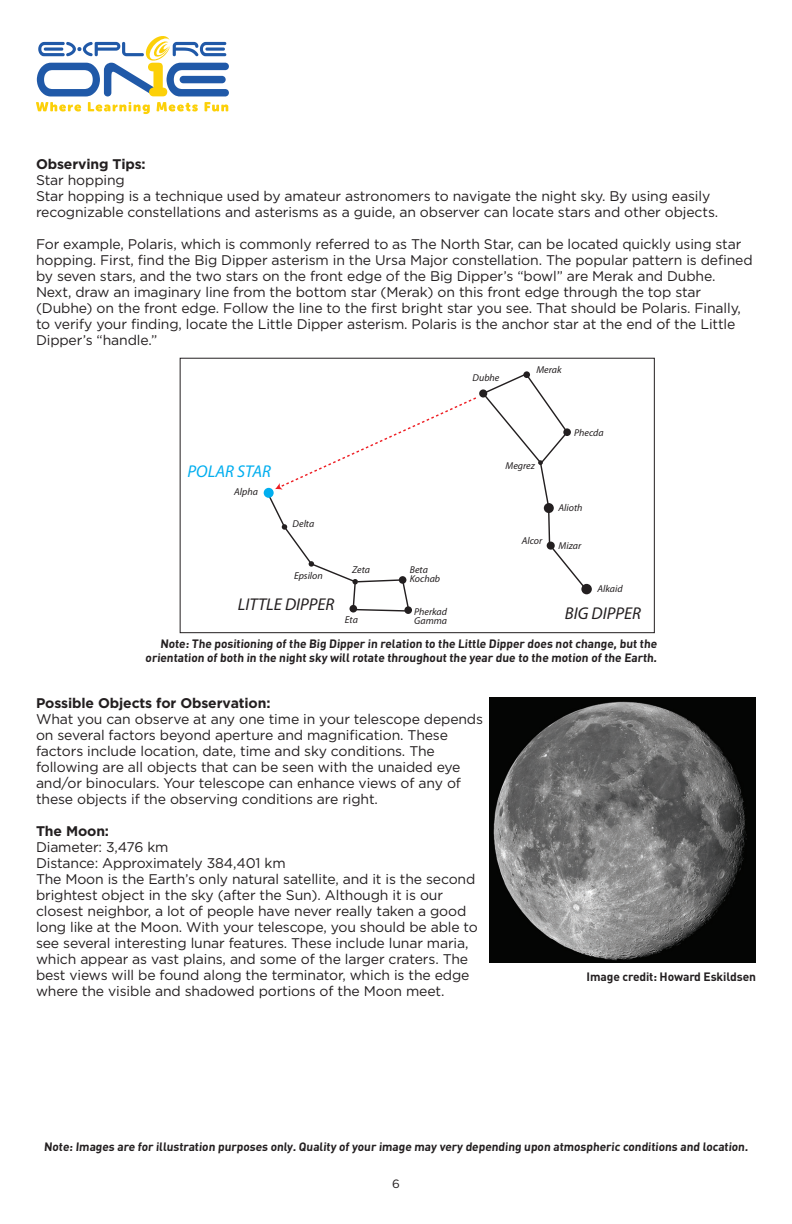
<style>
.page{position:relative;width:792px;height:1224px;background:#fff}
.page>*{position:absolute;margin:0;border:0;box-sizing:border-box;transform-origin:0 0}
.t1{font:italic 17.2px "Myriad Pro";color:#231f20}
.t2{font:italic 17.2px "Myriad Pro";color:#00aeef}
.t3{font:14px/16px "Gotham";letter-spacing:-.01em;color:#231f20}
.t4{font:700 14px "Gotham";letter-spacing:-.01em;color:#231f20}
.t5{font:700 12px/14px "DIN Pro";letter-spacing:-.01em;color:#231f20;text-align:right}
.t6{font:12px "Gotham";color:#231f20}
.t7{font:italic 10px/9.2px "Myriad Pro";color:#231f20}
</style>
<div class="page">
<svg style="left:37px;top:36px;width:192px;height:60px"></svg>
<svg style="left:36px;top:102px;width:45px;height:10px"></svg>
<svg style="left:88px;top:102px;width:62px;height:12px"></svg>
<svg style="left:157px;top:102px;width:41px;height:10px"></svg>
<svg style="left:205px;top:102px;width:23px;height:10px"></svg>
<img style="left:489px;top:697px;width:267px;height:265px">
<svg style="left:179px;top:357px;width:476px;height:277px"></svg>
<p class="t4" style="left:36px;top:156px;width:111px">Observing Tips:</p>
<p class="t3" style="left:36px;top:171px;width:684px">Star hopping<br>Star hopping is a technique used by amateur astronomers to navigate the night sky. By using easily recognizable constellations and asterisms as a guide, an observer can locate stars and other objects.</p>
<p class="t3" style="left:36px;top:235px;width:718px">For example, Polaris, which is commonly referred to as The North Star, can be located quickly using star hopping. First, find the Big Dipper asterism in the Ursa Major constellation. The popular pattern is defined by seven stars, and the two stars on the front edge of the Big Dipper’s “bowl” are Merak and Dubhe.<br>Next, draw an imaginary line from the bottom star (Merak) on this front edge through the top star (Dubhe) on the front edge. Follow the line to the first bright star you see. That should be Polaris. Finally, to verify your finding, locate the Little Dipper asterism. Polaris is the anchor star at the end of the Little Dipper’s “handle.”</p>
<p class="t2" style="left:188px;top:462px;width:85px">POLAR STAR</p>
<p class="t7" style="left:234px;top:488px;width:25px">Alpha</p>
<p class="t7" style="left:293px;top:519px;width:23px">Delta</p>
<p class="t7" style="left:294px;top:571px;width:30px">Epsilon</p>
<p class="t1" style="left:238px;top:595px;width:98px">LITTLE DIPPER</p>
<p class="t7" style="left:352px;top:565px;width:19px">Zeta</p>
<p class="t7" style="left:410px;top:565px;width:32px">Beta<br>Kochab</p>
<p class="t7" style="left:414px;top:607px;width:34px">Pherkad</p>
<p class="t7" style="left:345px;top:615px;width:14px">Eta</p>
<p class="t7" style="left:414px;top:616px;width:34px">Gamma</p>
<p class="t7" style="left:473px;top:373px;width:28px">Dubhe</p>
<p class="t7" style="left:537px;top:365px;width:27px">Merak</p>
<p class="t7" style="left:506px;top:462px;width:31px">Megrez</p>
<p class="t7" style="left:574px;top:428px;width:31px">Phecda</p>
<p class="t7" style="left:522px;top:537px;width:22px">Alcor</p>
<p class="t7" style="left:559px;top:503px;width:25px">Alioth</p>
<p class="t7" style="left:559px;top:542px;width:24px">Mizar</p>
<p class="t7" style="left:598px;top:585px;width:27px">Alkaid</p>
<p class="t1" style="left:565px;top:604px;width:78px">BIG DIPPER</p>
<p class="t5" style="left:145px;top:637px;width:515px">Note: The positioning of the Big Dipper in relation to the Little Dipper does not change, but the orientation of both in the night sky will rotate throughout the year due to the motion of the Earth.</p>
<p class="t4" style="left:36px;top:695px;width:236px">Possible Objects for Observation:</p>
<p class="t3" style="left:36px;top:711px;width:449px">What you can observe at any one time in your telescope depends on several factors beyond aperture and magnification. These factors include location, date, time and sky conditions. The following are all objects that can be seen with the unaided eye and/or binoculars. Your telescope can enhance views of any of these objects if the observing conditions are right.</p>
<p class="t4" style="left:36px;top:823px;width:75px">The Moon:</p>
<p class="t3" style="left:36px;top:839px;width:443px">Diameter: 3,476 km<br>Distance: Approximately 384,401 km<br>The Moon is the Earth’s only natural satellite, and it is the second brightest object in the sky (after the Sun). Although it is our closest neighbor, a lot of people have never really taken a good long like at the Moon. With your telescope, you should be able to see several interesting lunar features. These include lunar maria, which appear as vast plains, and some of the larger craters. The best views will be found along the terminator, which is the edge where the visible and shadowed portions of the Moon meet.</p>
<p class="t5" style="left:587px;top:969px;width:171px">Image credit: Howard Eskildsen</p>
<p class="t5" style="left:44px;top:1139px;width:707px">Note: Images are for illustration purposes only. Quality of your image may very depending upon atmospheric conditions and location.</p>
<p class="t6" style="left:392px;top:1177px;width:9px">6</p>
</div>
